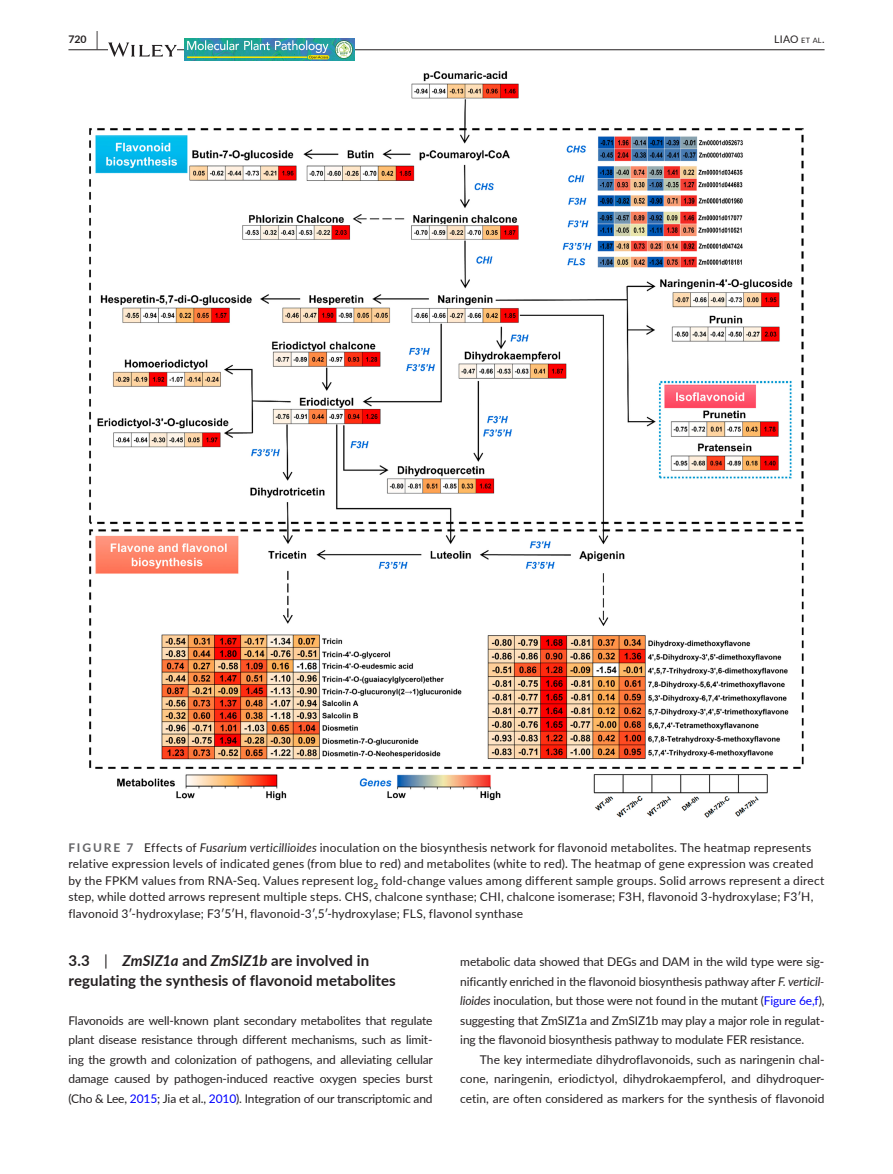
<style>
.page{position:relative;width:893px;height:1174px;background:#fff}
.page>*{position:absolute;margin:0;border:0;box-sizing:border-box;transform-origin:0 0}
.t1{font:700 15px/19.5px "Lato";letter-spacing:.005em;color:#231f20}
.t2{font:12px/19.5px "Lato";letter-spacing:.01em;color:#231f20;text-align:justify}
.t3{font:10.5px "Lato";color:#231f20}
.t4{font:700 10.5px "Lato";color:#231f20}
.s1{font-size:19.5px}
.s2{font-size:7.35px}
.s3{font-weight:700;color:#636366}
.s4{font-style:italic}
.s5{font-weight:400}
.s6{color:#00f}
</style>
<div class="page">
<hr style="left:68px;top:49px;width:756px;height:1px;background:#231f20">
<svg style="left:108px;top:42px;width:69px;height:15px"></svg>
<img style="left:185px;top:39px;width:170px;height:22px">
<img style="left:89px;top:71px;width:715px;height:747px">
<p class="t4" style="left:68px;top:31px;width:31px">720 <span class="s1">|</span></p>
<p class="t3" style="left:774px;top:31px;width:52px">LIAO <span class="s2">et al</span>.</p>
<p class="t2" style="left:68px;top:838px;width:758px;line-height:16.5px;text-align:left"><span class="s3">FIGURE 7</span> Effects of <span class="s4">Fusarium verticillioides</span> inoculation on the biosynthesis network for flavonoid metabolites. The heatmap represents relative expression levels of indicated genes (from blue to red) and metabolites (white to red). The heatmap of gene expression was created by the FPKM values from RNA-Seq. Values represent log<sub>2</sub> fold-change values among different sample groups. Solid arrows represent a direct step, while dotted arrows represent multiple steps. CHS, chalcone synthase; CHI, chalcone isomerase; F3H, flavonoid 3-hydroxylase; F3′H, flavonoid 3′-hydroxylase; F3′5′H, flavonoid-3′,5′-hydroxylase; FLS, flavonol synthase</p>
<p class="t1" style="left:68px;top:950px;width:329px">3.3 <span class="s5">|</span> <span class="s4">ZmSIZ1a</span> and <span class="s4">ZmSIZ1b</span> are involved in regulating the synthesis of flavonoid metabolites</p>
<p class="t2" style="left:68px;top:1010px;width:366px">Flavonoids are well-known plant secondary metabolites that regulate plant disease resistance through different mechanisms, such as limit&shy;ing the growth and colonization of pathogens, and alleviating cellular damage caused by pathogen-induced reactive oxygen species burst (Cho &amp; Lee, <span class="s6">2015</span>; Jia et al., <span class="s6">2010</span>). Integration of our transcriptomic and</p>
<p class="t2" style="left:460px;top:951px;width:366px">metabolic data showed that DEGs and DAM in the wild type were sig&shy;nificantly enriched in the flavonoid biosynthesis pathway after <span class="s4">F. verticil&shy;lioides</span> inoculation, but those were not found in the mutant (<span class="s6">Figure 6e,f</span>), suggesting that ZmSIZ1a and ZmSIZ1b may play a major role in regulat&shy;ing the flavonoid biosynthesis pathway to modulate FER resistance.</p>
<p class="t2" style="left:460px;top:1049px;width:366px;text-indent:20px">The key intermediate dihydroflavonoids, such as naringenin chal&shy;cone, naringenin, eriodictyol, dihydrokaempferol, and dihydroquer&shy;cetin, are often considered as markers for the synthesis of flavonoid</p>
</div>
